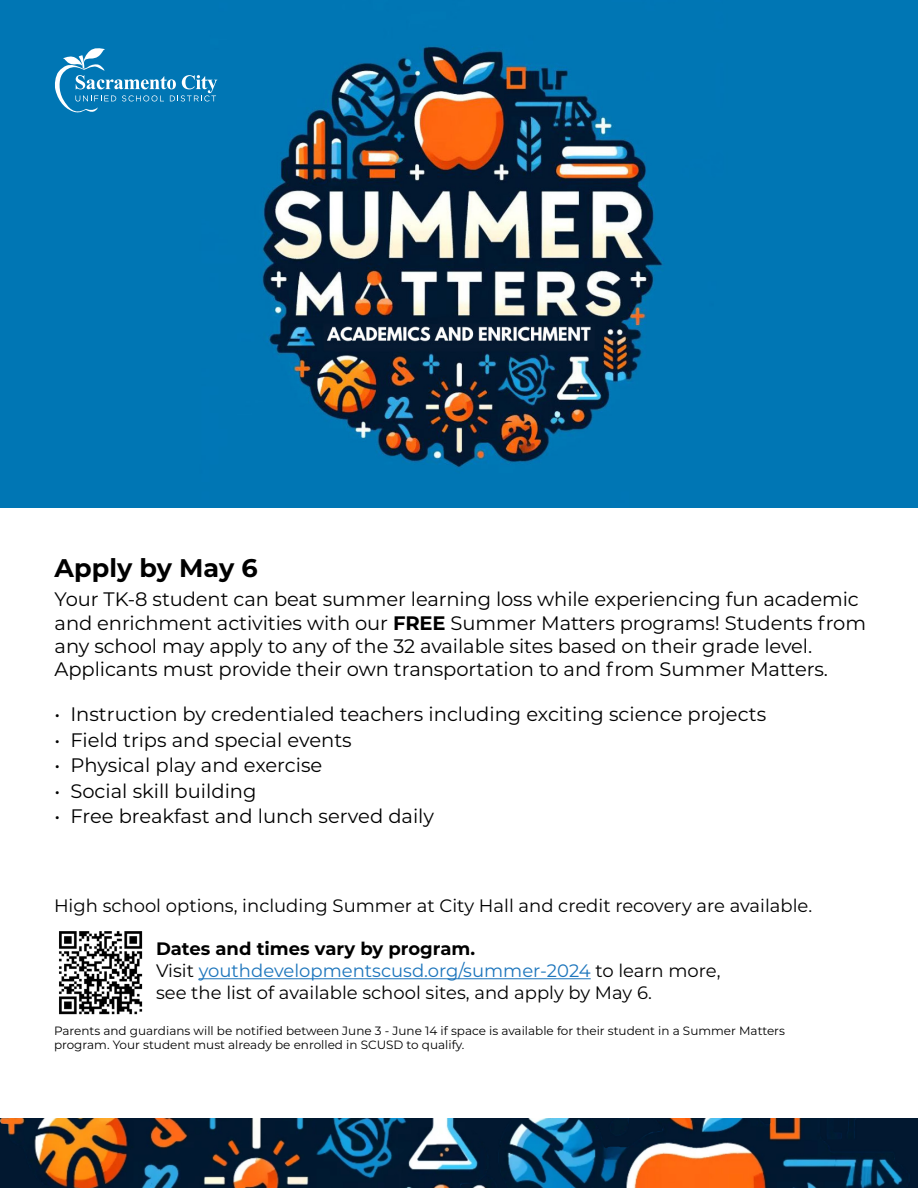
<style>
.page{position:relative;width:918px;height:1188px;background:#fff}
.page>*{position:absolute;margin:0;border:0;box-sizing:border-box;transform-origin:0 0}
.t1{font:700 25.5px "Montserrat";color:#000}
.t2{font:19.5px/23.4px "Montserrat";letter-spacing:-.005em;color:#000}
.t3{font:18px/21.6px "Montserrat";color:#000}
.t4{font:12px/14.4px "Montserrat";color:#000}
.s1{font-weight:700}
.s2{color:#1c75bc}
</style>
<div class="page">
<img style="left:59px;top:931px;width:84px;height:84px">
<img style="left:0;top:0;width:918px;height:508px">
<hr style="left:199px;top:978px;width:392px;height:1px;background:#1c75bc">
<svg style="left:54px;top:47px;width:163px;height:68px;background:#2087bd"></svg>
<img style="left:0;top:1118px;width:918px;height:70px">
<h1 class="t1" style="left:55px;top:549px;width:205px">Apply by May 6</h1>
<p class="t2" style="left:55px;top:587px;width:813px">Your TK-8 student can beat summer learning loss while experiencing fun academic and enrichment activities with our <span class="s1">FREE</span> Summer Matters programs! Students from any school may apply to any of the 32 available sites based on their grade level.<br>Applicants must provide their own transportation to and from Summer Matters.</p>
<p class="t2" style="left:54px;top:702px;width:713px">• Instruction by credentialed teachers including exciting science projects</p>
<p class="t2" style="left:54px;top:727px;width:299px">• Field trips and special events</p>
<p class="t2" style="left:54px;top:753px;width:269px">• Physical play and exercise</p>
<p class="t2" style="left:54px;top:778px;width:204px">• Social skill building</p>
<p class="t2" style="left:54px;top:804px;width:381px">• Free breakfast and lunch served daily</p>
<p class="t3" style="left:54px;top:894px;width:760px">High school options, including Summer at City Hall and credit recovery are available.</p>
<p class="t3" style="left:156px;top:938px;width:566px"><span class="s1">Dates and times vary by program.<br></span>Visit <span class="s2">youthdevelopmentscusd.org/summer-2024</span> to learn more, see the list of available school sites, and apply by May 6.</p>
<p class="t4" style="left:54px;top:1023px;width:732px">Parents and guardians will be notified between June 3 - June 14 if space is available for their student in a Summer Matters program. Your student must already be enrolled in SCUSD to qualify.</p>
</div>
